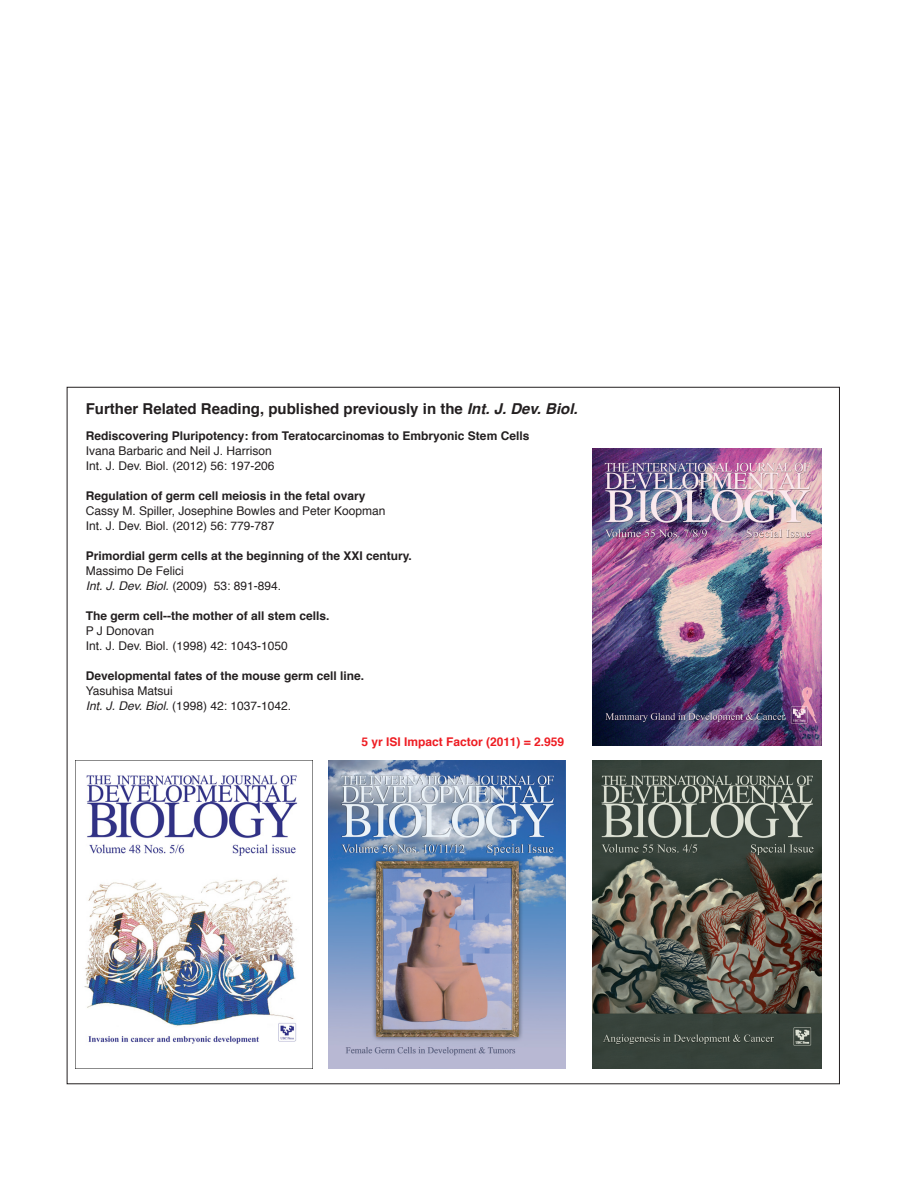
<style>
.page{position:relative;width:915px;height:1191px;background:#fff}
.page>*{position:absolute;margin:0;border:0;box-sizing:border-box;transform-origin:0 0}
._0-TitleSmall-2{font:700 15px "Helvetica";color:#231f20}
._0-RelatedArticles{font:12px "Helvetica";color:#231f20}
._0-RelatedArticles-2{font:700 12px "Helvetica";color:#231f20}
._0-TitleSmall-2-2{font:700 12px "Helvetica";color:#ee1d23}
.s1{font-style:italic}
</style>
<div class="page">
<img style="left:592px;top:760px;width:229px;height:308px">
<img style="left:592px;top:448px;width:229px;height:297px">
<img style="left:76px;top:760px;width:236px;height:284px">
<img style="left:328px;top:760px;width:237px;height:308px">
<p class="_0-TitleSmall-2" style="left:86px;top:397px;width:493px">Further Related Reading, published previously in the <span class="s1">Int. J. Dev. Biol.</span></p>
<p class="_0-RelatedArticles-2" style="left:86px;top:426px;width:445px">Rediscovering Pluripotency: from Teratocarcinomas to Embryonic Stem Cells</p>
<p class="_0-RelatedArticles" style="left:86px;top:441px;width:188px">Ivana Barbaric and Neil J. Harrison</p>
<p class="_0-RelatedArticles" style="left:86px;top:456px;width:190px">Int. J. Dev. Biol. (2012) 56: 197-206</p>
<p class="_0-RelatedArticles-2" style="left:86px;top:486px;width:281px">Regulation of germ cell meiosis in the fetal ovary</p>
<p class="_0-RelatedArticles" style="left:86px;top:501px;width:301px">Cassy M. Spiller, Josephine Bowles and Peter Koopman</p>
<p class="_0-RelatedArticles" style="left:86px;top:516px;width:190px">Int. J. Dev. Biol. (2012) 56: 779-787</p>
<p class="_0-RelatedArticles-2" style="left:86px;top:546px;width:327px">Primordial germ cells at the beginning of the XXI century.</p>
<p class="_0-RelatedArticles" style="left:86px;top:561px;width:100px">Massimo De Felici</p>
<p class="_0-RelatedArticles" style="left:86px;top:576px;width:197px"><span class="s1">Int. J. Dev. Biol.</span> (2009) 53: 891-894.</p>
<p class="_0-RelatedArticles-2" style="left:86px;top:606px;width:245px">The germ cell--the mother of all stem cells.</p>
<p class="_0-RelatedArticles" style="left:86px;top:621px;width:70px">P J Donovan</p>
<p class="_0-RelatedArticles" style="left:86px;top:636px;width:203px">Int. J. Dev. Biol. (1998) 42: 1043-1050</p>
<p class="_0-RelatedArticles-2" style="left:86px;top:666px;width:280px">Developmental fates of the mouse germ cell line.</p>
<p class="_0-RelatedArticles" style="left:86px;top:681px;width:89px">Yasuhisa Matsui</p>
<p class="_0-RelatedArticles" style="left:86px;top:696px;width:207px"><span class="s1">Int. J. Dev. Biol.</span> (1998) 42: 1037-1042.</p>
<p class="_0-TitleSmall-2-2" style="left:361px;top:732px;width:204px">5 yr ISI Impact Factor (2011) = 2.959</p>
</div>
